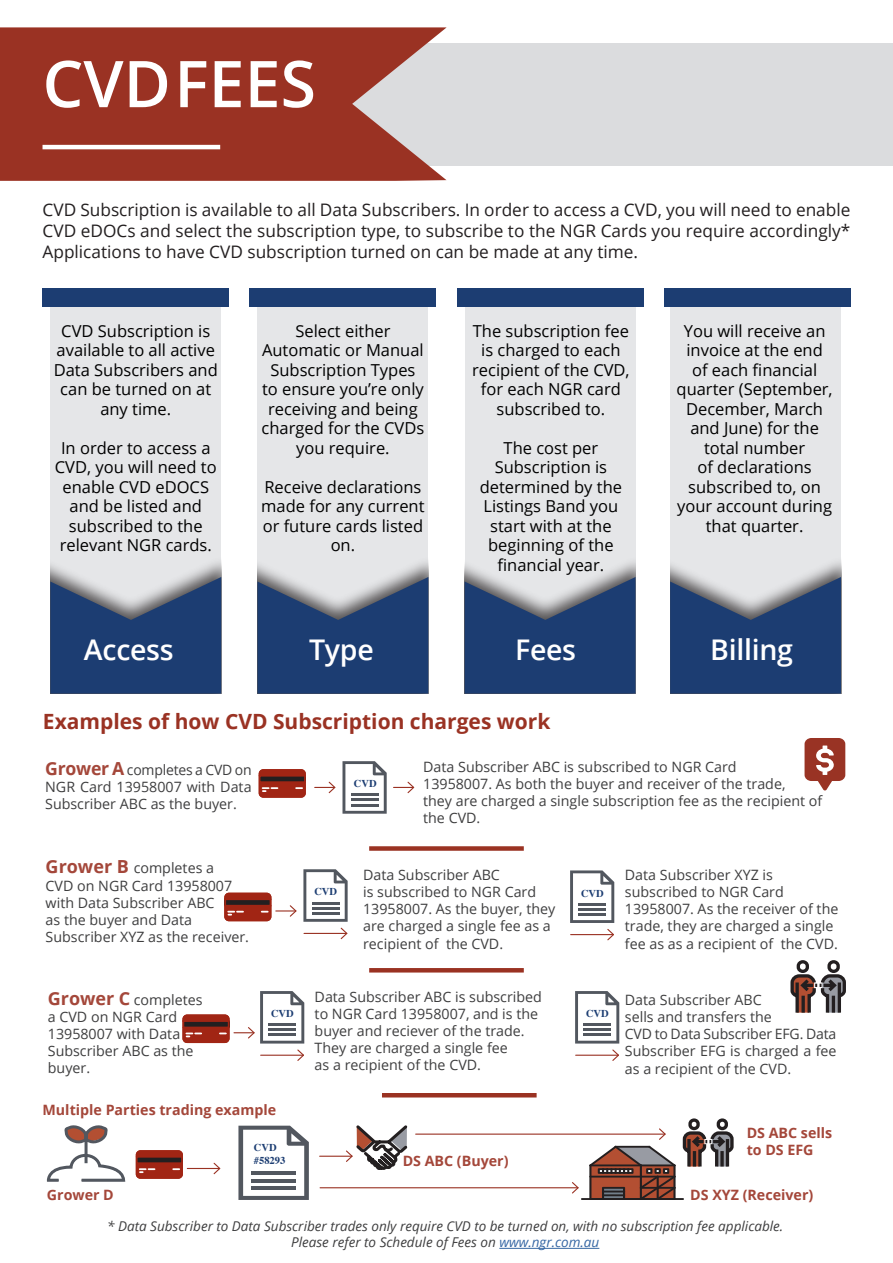
<style>
.page{position:relative;width:893px;height:1263px;background:#fff}
.page>*{position:absolute;margin:0;border:0;box-sizing:border-box;transform-origin:0 0}
.Left_Justify{font:600 64.5px "Open Sans";color:#fff}
.Center{font:600 28.5px "Open Sans";letter-spacing:-.01em;color:#fff}
.Subtitle{font:700 21px "Open Sans";color:#9a3223}
.Body{font:17.25px/21px "Open Sans";color:#231f20;text-align:justify}
.Body-2{font:16.5px/19.5px "Open Sans";color:#000;text-align:center}
.Body-3{font:14.25px/17.1px "Open Sans";color:#3e3e3f}
.Body-4{font:700 14.25px "Open Sans";color:#a4473a}
.table_text{font:italic 13.5px "Open Sans";color:#3e3e3f}
.t1{font:700 10.5px/12.9px "Times";color:#1c3d72}
.s1{font-weight:700;font-size:18px;color:#a4473a}
.s2{color:#3667a4}
</style>
<div class="page">
<div style="left:71px;top:43px;width:822px;height:122px;background:#dbdcde"></div>
<svg style="left:0;top:27px;width:446px;height:154px;background:#a14437"></svg>
<div style="left:50px;top:288px;width:171px;height:405px;background:#e5e6e8"></div>
<div style="left:50px;top:556px;width:171px;height:137px;background:#231f20;opacity:.75"></div>
<svg style="left:50px;top:577px;width:171px;height:116px;background:#39547f"></svg>
<div style="left:257px;top:288px;width:171px;height:405px;background:#e5e6e8"></div>
<div style="left:257px;top:556px;width:171px;height:137px;background:#231f20;opacity:.75"></div>
<svg style="left:257px;top:577px;width:171px;height:116px;background:#39547f"></svg>
<div style="left:465px;top:288px;width:170px;height:405px;background:#e5e6e8"></div>
<div style="left:465px;top:556px;width:170px;height:137px;background:#231f20;opacity:.75"></div>
<svg style="left:465px;top:577px;width:170px;height:116px;background:#3a547f"></svg>
<div style="left:670px;top:288px;width:171px;height:405px;background:#e5e6e8"></div>
<div style="left:670px;top:556px;width:171px;height:137px;background:#231f20;opacity:.75"></div>
<svg style="left:670px;top:577px;width:171px;height:116px;background:#39547f"></svg>
<hr style="left:43px;top:145px;width:177px;height:4px;background:#fff">
<hr style="left:499px;top:1248px;width:100px;height:1px;background:#3667a4">
<div style="left:43px;top:288px;width:186px;height:19px;background:#1c3d72"></div>
<div style="left:250px;top:288px;width:186px;height:19px;background:#1c3d72"></div>
<div style="left:457px;top:288px;width:186px;height:19px;background:#1c3d72"></div>
<div style="left:664px;top:288px;width:186px;height:19px;background:#1c3d72"></div>
<hr style="left:320px;top:1187px;width:258px;height:1px;background:#9a3223">
<svg style="left:571px;top:1182px;width:8px;height:12px"></svg>
<svg style="left:342px;top:761px;width:45px;height:53px"></svg>
<hr style="left:351px;top:804px;width:27px;height:2px;background:#52575f">
<hr style="left:351px;top:794px;width:27px;height:2px;background:#52575f">
<hr style="left:351px;top:799px;width:27px;height:2px;background:#52575f">
<svg style="left:804px;top:738px;width:41px;height:53px"></svg>
<svg style="left:394px;top:781px;width:21px;height:13px"></svg>
<div style="left:797px;top:960px;width:12px;height:13px;border:3px solid #231f20;border-radius:4px"></div>
<div style="left:827px;top:960px;width:13px;height:13px;border:3px solid #231f20;border-radius:4px"></div>
<svg style="left:790px;top:972px;width:56px;height:41px"></svg>
<svg style="left:46px;top:1125px;width:80px;height:57px"></svg>
<hr style="left:320px;top:1156px;width:32px;height:1px;background:#9a3223">
<hr style="left:581px;top:1198px;width:103px;height:2px;background:#231f20">
<svg style="left:345px;top:1125px;width:63px;height:45px"></svg>
<svg style="left:238px;top:1126px;width:71px;height:74px"></svg>
<hr style="left:251px;top:1186px;width:45px;height:3px;background:#52575f">
<hr style="left:251px;top:1171px;width:45px;height:4px;background:#52575f">
<hr style="left:251px;top:1179px;width:45px;height:3px;background:#52575f">
<div style="left:688px;top:1118px;width:12px;height:12px;border:3px solid #231f20;border-radius:4px"></div>
<div style="left:717px;top:1118px;width:11px;height:12px;border:3px solid #231f20;border-radius:4px"></div>
<hr style="left:416px;top:1133px;width:249px;height:2px;background:#9a3223">
<svg style="left:589px;top:1127px;width:145px;height:73px"></svg>
<svg style="left:258px;top:769px;width:48px;height:29px"></svg>
<svg style="left:315px;top:781px;width:21px;height:13px"></svg>
<div style="left:369px;top:846px;width:155px;height:5px;background:#9a3222"></div>
<svg style="left:570px;top:870px;width:45px;height:71px"></svg>
<svg style="left:224px;top:869px;width:124px;height:71px"></svg>
<svg style="left:575px;top:991px;width:45px;height:70px"></svg>
<svg style="left:182px;top:991px;width:123px;height:70px"></svg>
<hr style="left:369px;top:968px;width:155px;height:4px;background:#9a3222">
<hr style="left:382px;top:1093px;width:155px;height:4px;background:#9a3222">
<svg style="left:135px;top:1150px;width:48px;height:29px"></svg>
<hr style="left:187px;top:1168px;width:33px;height:1px;background:#9a3223">
<svg style="left:213px;top:1162px;width:8px;height:13px"></svg>
<p class="Left_Justify" style="left:43px;top:40px;width:275px">CVD FEES</p>
<p class="Body" style="left:43px;top:199px;width:809px">CVD Subscription is available to all Data Subscribers. In order to access a CVD, you will need to enable CVD eDOCs and select the subscription type, to subscribe to the NGR Cards you require accordingly* Applications to have CVD subscription turned on can be made at any time.</p>
<p class="Body-2" style="left:54px;top:320px;width:166px">CVD Subscription is available to all active<br>Data Subscribers and can be turned on at any time.</p>
<p class="Body-2" style="left:55px;top:437px;width:163px">In order to access a<br>CVD, you will need to enable CVD eDOCS and be listed and subscribed to the relevant NGR cards.</p>
<p class="Center" style="left:84px;top:630px;width:91px">Access</p>
<p class="Body-2" style="left:261px;top:320px;width:164px">Select either<br>Automatic or Manual<br>Subscription Types to ensure you’re only receiving and being charged for the CVDs you require.</p>
<p class="Body-2" style="left:261px;top:476px;width:165px">Receive declarations made for any current or future cards listed on.</p>
<p class="Body-2" style="left:472px;top:320px;width:159px">The subscription fee is charged to each recipient of the CVD, for each NGR card subscribed to.</p>
<p class="Body-2" style="left:480px;top:437px;width:144px">The cost per<br>Subscription is determined by the<br>Listings Band you start with at the beginning of the financial year.</p>
<p class="Body-2" style="left:676px;top:320px;width:158px">You will receive an invoice at the end<br>of each financial quarter (September,<br>December, March and June) for the total number<br>of declarations subscribed to, on your account during that quarter.</p>
<p class="Center" style="left:309px;top:630px;width:66px">Type</p>
<p class="Center" style="left:515px;top:630px;width:63px">Fees</p>
<p class="Center" style="left:710px;top:630px;width:84px">Billing</p>
<p class="Subtitle" style="left:43px;top:707px;width:509px">Examples of how CVD Subscription charges work</p>
<p class="Body-3" style="left:45px;top:761px;width:208px;text-align:justify"><span class="s1">Grower A</span> completes a CVD on NGR Card 13958007 with Data Subscriber ABC as the buyer.</p>
<p class="Body-3" style="left:423px;top:758px;width:401px">Data Subscriber ABC is subscribed to NGR Card<br>13958007. As both the buyer and receiver of the trade,<br>they are charged a single subscription fee as the recipient of the CVD.</p>
<p class="t1" style="left:354px;top:776px;width:24px">CVD</p>
<p class="Body-3" style="left:46px;top:859px;width:205px"><span class="s1">Grower B</span> completes a<br>CVD on NGR Card 13958007 with Data Subscriber ABC<br>as the buyer and Data<br>Subscriber XYZ as the receiver.</p>
<p class="Body-3" style="left:48px;top:991px;width:156px"><span class="s1">Grower C</span> completes a CVD on NGR Card</p>
<p class="Body-3" style="left:48px;top:1025px;width:134px">13958007 with Data</p>
<p class="Body-3" style="left:48px;top:1042px;width:147px">Subscriber ABC as the buyer.</p>
<p class="t1" style="left:314px;top:884px;width:24px">CVD</p>
<p class="Body-3" style="left:363px;top:866px;width:138px">Data Subscriber ABC</p>
<p class="Body-3" style="left:363px;top:883px;width:194px">is subscribed to NGR Card<br>13958007. As the buyer, they are charged a single fee as a recipient of the CVD.</p>
<p class="t1" style="left:581px;top:885px;width:24px">CVD</p>
<p class="Body-3" style="left:625px;top:866px;width:215px">Data Subscriber XYZ is subscribed to NGR Card<br>13958007. As the receiver of the trade, they are charged a single fee as as a recipient of the CVD.</p>
<p class="Body-3" style="left:315px;top:988px;width:229px">Data Subscriber ABC is subscribed to NGR Card 13958007, and is the buyer and reciever of the trade.<br>They are charged a single fee<br>as a recipient of the CVD.</p>
<p class="Body-3" style="left:625px;top:991px;width:138px">Data Subscriber ABC</p>
<p class="t1" style="left:271px;top:1006px;width:24px">CVD</p>
<p class="t1" style="left:586px;top:1006px;width:24px">CVD</p>
<p class="Body-3" style="left:625px;top:1008px;width:148px">sells and transfers the</p>
<p class="Body-3" style="left:625px;top:1025px;width:213px;text-align:justify">CVD to Data Subscriber EFG. Data Subscriber EFG is charged a fee as a recipient of the CVD.</p>
<p class="Body-4" style="left:43px;top:1099px;width:235px">Multiple Parties trading example</p>
<p class="Body-4" style="left:47px;top:1185px;width:68px">Grower D</p>
<p class="t1" style="left:254px;top:1139px;width:33px">CVD #58293</p>
<p class="Body-4" style="left:403px;top:1151px;width:107px">DS ABC (Buyer)</p>
<p class="Body-4" style="left:747px;top:1122px;width:87px">DS ABC sells</p>
<p class="Body-4" style="left:747px;top:1140px;width:68px">to DS EFG</p>
<p class="Body-4" style="left:690px;top:1184px;width:125px">DS XYZ (Receiver)</p>
<p class="table_text" style="left:107px;top:1217px;width:678px">* Data Subscriber to Data Subscriber trades only require CVD to be turned on, with no subscription fee applicable.</p>
<p class="table_text" style="left:291px;top:1233px;width:310px">Please refer to Schedule of Fees on <span class="s2">www.ngr.com.au</span></p>
</div>
